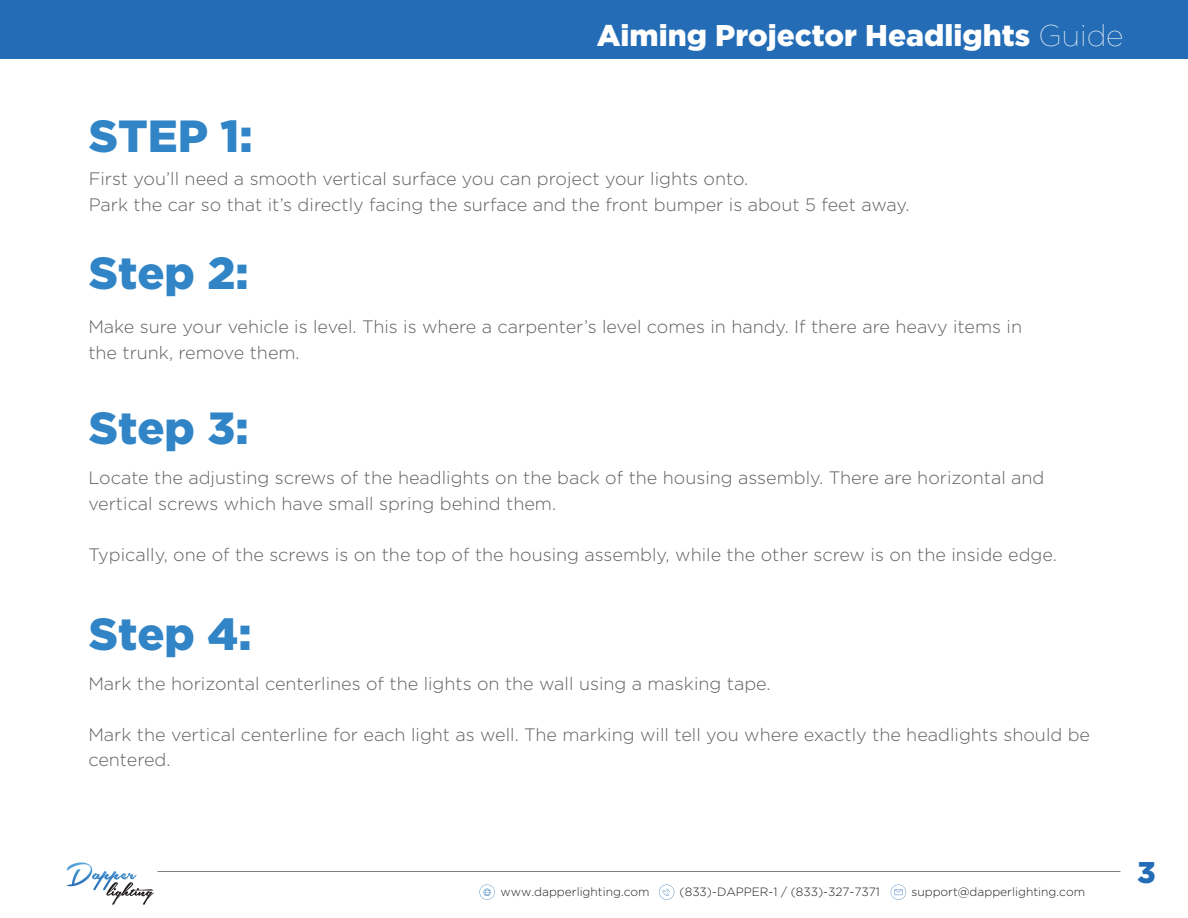
<style>
.page{position:relative;width:1188px;height:918px;background:#fff}
.page>*{position:absolute;margin:0;border:0;box-sizing:border-box;transform-origin:0 0}
.t1{font:900 45px "Gotham";color:#3185c6}
.t2{font:900 30px "Gotham";color:#fff}
.t3{font:900 30px "Gotham";color:#246db6}
.t4{font:300 18px/25.5px "Gotham";color:#606161}
.t5{font:300 12px "Gotham";color:#231f20}
.s1{font-weight:100}
</style>
<div class="page">
<div style="left:0;top:0;width:1188px;height:58px;background:#246db6"></div>
<svg style="left:66px;top:862px;width:88px;height:43px"></svg>
<hr style="left:158px;top:871px;width:962px;height:1px;background:#000">
<svg style="left:659px;top:885px;width:15px;height:15px"></svg>
<svg style="left:891px;top:885px;width:15px;height:15px"></svg>
<svg style="left:479px;top:885px;width:16px;height:15px"></svg>
<h1 class="t1" style="left:89px;top:110px;width:166px">STEP 1:</h1>
<h2 class="t2" style="left:597px;top:18px;width:529px">Aiming Projector Headlights <span class="s1">Guide</span></h2>
<p class="t4" style="left:89px;top:166px;width:822px">First you’ll need a smooth vertical surface you can project your lights onto.<br>Park the car so that it’s directly facing the surface and the front bumper is about 5 feet away.</p>
<h1 class="t1" style="left:89px;top:247px;width:162px">Step 2:</h1>
<p class="t4" style="left:88px;top:314px;width:935px">Make sure your vehicle is level. This is where a carpenter’s level comes in handy. If there are heavy items in the trunk, remove them.</p>
<h1 class="t1" style="left:89px;top:403px;width:162px">Step 3:</h1>
<p class="t4" style="left:88px;top:465px;width:958px">Locate the adjusting screws of the headlights on the back of the housing assembly. There are horizontal and vertical screws which have small spring behind them.</p>
<p class="t4" style="left:88px;top:542px;width:970px">Typically, one of the screws is on the top of the housing assembly, while the other screw is on the inside edge.</p>
<h1 class="t1" style="left:89px;top:608px;width:165px">Step 4:</h1>
<p class="t4" style="left:88px;top:670px;width:684px">Mark the horizontal centerlines of the lights on the wall using a masking tape.</p>
<p class="t4" style="left:88px;top:721px;width:1003px">Mark the vertical centerline for each light as well. The marking will tell you where exactly the headlights should be centered.</p>
<p class="t5" style="left:500px;top:885px;width:151px">www.dapperlighting.com</p>
<p class="t5" style="left:680px;top:885px;width:202px">(833)-DAPPER-1 / (833)-327-7371</p>
<p class="t5" style="left:911px;top:885px;width:175px">support@dapperlighting.com</p>
<h2 class="t3" style="left:1137px;top:855px;width:20px">3</h2>
</div>
